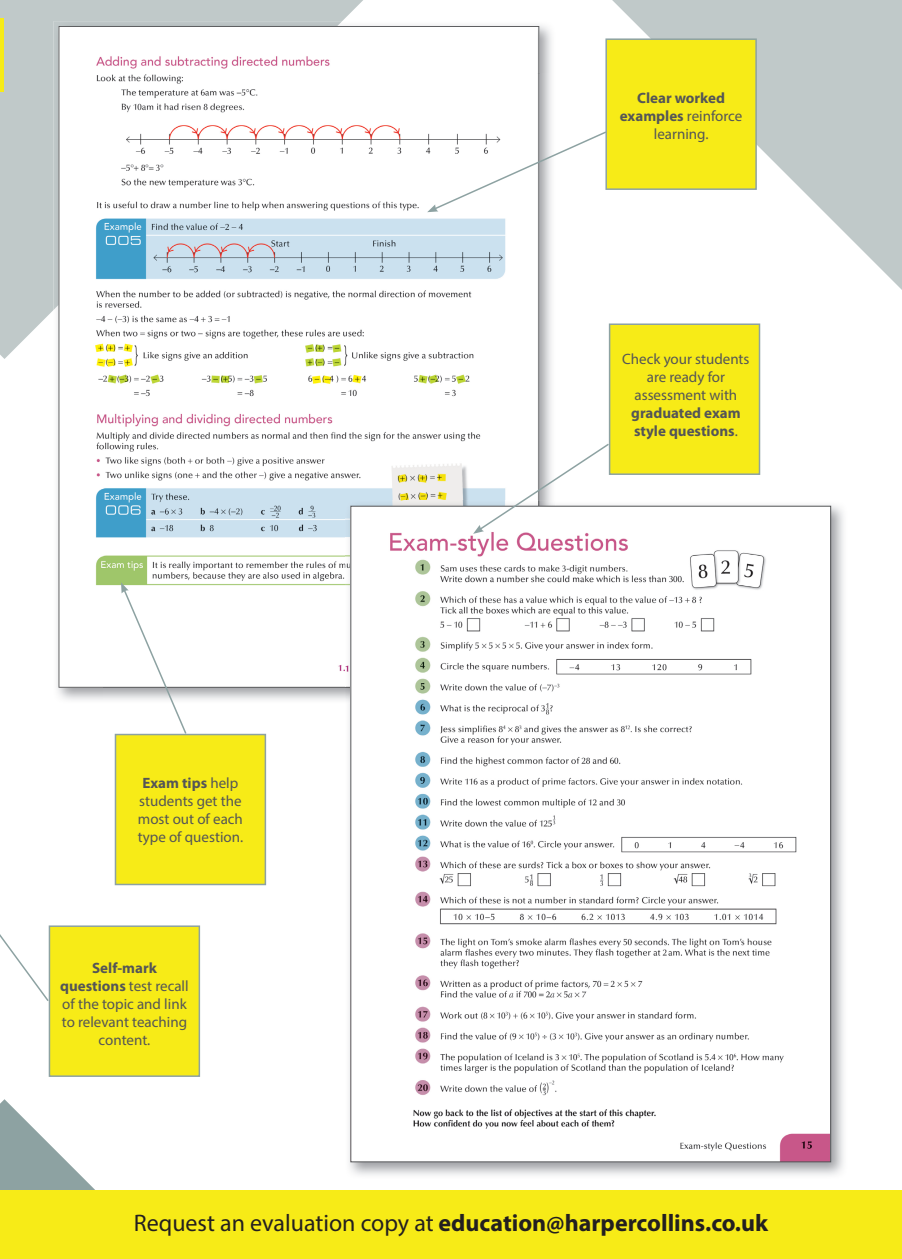
<style>
.page{position:relative;width:902px;height:1259px;background:#fff}
.page>*{position:absolute;margin:0;border:0;box-sizing:border-box;transform-origin:0 0}
.t1{font:700 24px "Myriad Pro";color:#231f20}
.t2{font:15px/18px "Myriad Pro";color:#545557;text-align:center}
.t3{font:700 15px/18px "Myriad Pro";color:#545557;text-align:center}
.s1{font-weight:400}
.s2{font-weight:700}
</style>
<div class="page">
<svg style="left:612px;top:0;width:290px;height:290px;fill:#c0c9c9"></svg>
<div style="left:0;top:0;width:363px;height:359px;background:#c0c9c9"></div>
<div style="left:0;top:1190px;width:902px;height:68px;background:#f7eb17"></div>
<hr style="left:0;top:18px;width:4px;height:73px;background:#f7eb17">
<img style="left:342px;top:21px;width:210px;height:52px">
<img style="left:539px;top:73px;width:13px;height:369px">
<img style="left:54px;top:310px;width:49px;height:390px">
<img style="left:103px;top:687px;width:242px;height:13px">
<img style="left:54px;top:21px;width:288px;height:289px">
<svg style="left:58px;top:26px;width:481px;height:661px"></svg>
<img style="left:546px;top:505px;width:298px;height:670px">
<img style="left:345px;top:501px;width:128px;height:186px">
<img style="left:352px;top:507px;width:477px;height:653px">
<div style="left:605px;top:38px;width:152px;height:152px;background:#f7eb17;border:2px solid #8da2a2"></div>
<svg style="left:427px;top:130px;width:181px;height:82px"></svg>
<div style="left:609px;top:323px;width:151px;height:152px;background:#f7eb17;border:2px solid #8da2a2"></div>
<svg style="left:473px;top:442px;width:137px;height:92px"></svg>
<div style="left:115px;top:733px;width:151px;height:152px;background:#f7eb17;border:2px solid #8da2a2"></div>
<svg style="left:121px;top:582px;width:67px;height:153px"></svg>
<div style="left:49px;top:925px;width:151px;height:151px;background:#f7eb17;border:2px solid #8da2a2"></div>
<svg style="left:0;top:925px;width:50px;height:77px"></svg>
<svg style="left:0;top:1099px;width:172px;height:160px"></svg>
<p class="t3" style="left:620px;top:88px;width:124px">Clear worked examples <span class="s1">reinforce learning.</span></p>
<p class="t2" style="left:138px;top:774px;width:107px"><span class="s2">Exam tips</span> help students get the most out of each type of question.</p>
<p class="t2" style="left:60px;top:958px;width:130px"><span class="s2">Self-mark questions</span> test recall of the topic and link to relevant teaching content.</p>
<p class="t2" style="left:622px;top:349px;width:129px">Check your students are ready for assessment with</p>
<p class="t3" style="left:631px;top:403px;width:111px;text-align:left">graduated exam style questions<span class="s1">.</span></p>
<h1 class="t1" style="left:134px;top:1207px;width:636px"><span class="s1">Request an evaluation copy at</span> education@harpercollins.co.uk</h1>
</div>
